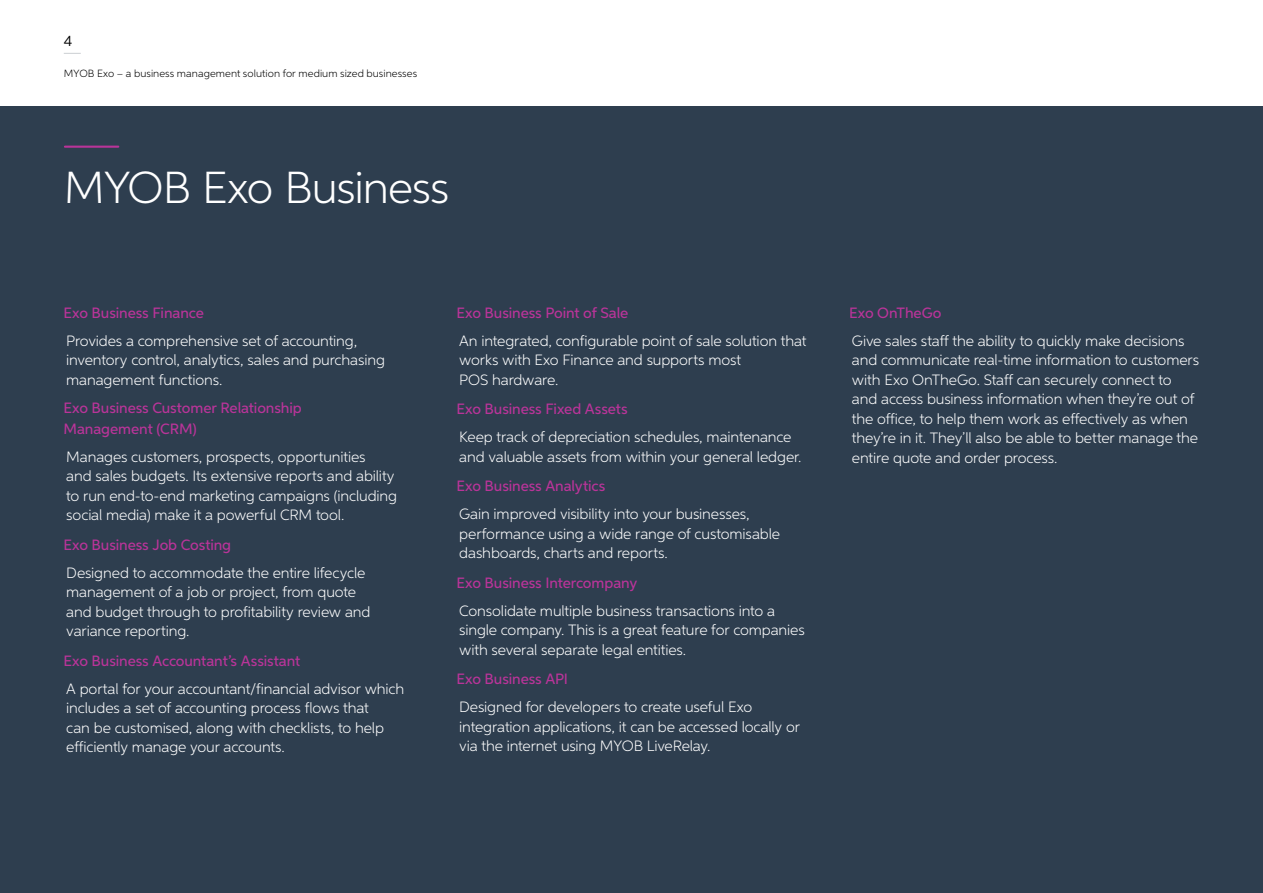
<style>
.page{position:relative;width:1263px;height:893px;background:#fff}
.page>*{position:absolute;margin:0;border:0;box-sizing:border-box;transform-origin:0 0}
.t1{font:300 45px "Neutro MYOB";letter-spacing:-.025em;color:#fff}
.t2{font:300 15px/19.5px "Neutro MYOB";letter-spacing:-.01em;color:#fff}
.t3{font:500 15px/21px "Neutro MYOB";letter-spacing:-.005em;color:#b93499}
.t4{font:15px "Neutro MYOB";color:#000}
.t5{font:300 10.5px "Neutro MYOB";letter-spacing:.005em;color:#000}
</style>
<div class="page">
<svg style="left:64px;top:53px;width:17px;height:1px"></svg>
<div style="left:0;top:106px;width:1263px;height:787px;background:#2e3e4f"></div>
<hr style="left:65px;top:146px;width:53px;height:2px;background:#b93499">
<p class="t4" style="left:64px;top:31px;width:10px">4</p>
<p class="t5" style="left:64px;top:67px;width:355px">MYOB Exo – a business management solution for medium sized businesses</p>
<h1 class="t1" style="left:64px;top:160px;width:387px">MYOB Exo Business</h1>
<p class="t3" style="left:63px;top:302px;width:142px">Exo Business Finance</p>
<p class="t2" style="left:66px;top:331px;width:320px">Provides a comprehensive set of accounting, inventory control, analytics, sales and purchasing management functions.</p>
<p class="t3" style="left:63px;top:397px;width:240px">Exo Business Customer Relationship<br>Management (CRM)</p>
<p class="t2" style="left:66px;top:447px;width:332px">Manages customers, prospects, opportunities<br>and sales budgets. Its extensive reports and ability to run end-to-end marketing campaigns (including social media) make it a powerful CRM tool.</p>
<p class="t3" style="left:63px;top:534px;width:169px">Exo Business Job Costing</p>
<p class="t2" style="left:66px;top:563px;width:306px">Designed to accommodate the entire lifecycle management of a job or project, from quote and budget through to profitability review and variance reporting.</p>
<p class="t3" style="left:63px;top:650px;width:238px">Exo Business Accountant’s Assistant</p>
<p class="t2" style="left:66px;top:679px;width:340px">A portal for your accountant/financial advisor which includes a set of accounting process flows that<br>can be customised, along with checklists, to help efficiently manage your accounts.</p>
<p class="t3" style="left:456px;top:302px;width:173px">Exo Business Point of Sale</p>
<p class="t2" style="left:459px;top:331px;width:349px">An integrated, configurable point of sale solution that works with Exo Finance and supports most<br>POS hardware.</p>
<p class="t3" style="left:456px;top:399px;width:173px">Exo Business Fixed Assets</p>
<p class="t2" style="left:459px;top:427px;width:344px">Keep track of depreciation schedules, maintenance and valuable assets from within your general ledger.</p>
<p class="t3" style="left:456px;top:476px;width:151px">Exo Business Analytics</p>
<p class="t2" style="left:459px;top:504px;width:322px">Gain improved visibility into your businesses, performance using a wide range of customisable dashboards, charts and reports.</p>
<p class="t3" style="left:456px;top:572px;width:182px">Exo Business Intercompany</p>
<p class="t2" style="left:459px;top:601px;width:347px">Consolidate multiple business transactions into a single company. This is a great feature for companies with several separate legal entities.</p>
<p class="t3" style="left:456px;top:669px;width:113px">Exo Business API</p>
<p class="t2" style="left:459px;top:697px;width:342px">Designed for developers to create useful Exo integration applications, it can be accessed locally or via the internet using MYOB LiveRelay.</p>
<p class="t3" style="left:849px;top:302px;width:94px">Exo OnTheGo</p>
<p class="t2" style="left:852px;top:331px;width:349px">Give sales staff the ability to quickly make decisions and communicate real-time information to customers with Exo OnTheGo. Staff can securely connect to and access business information when they’re out of the office, to help them work as effectively as when they’re in it. They’ll also be able to better manage the entire quote and order process.</p>
</div>
